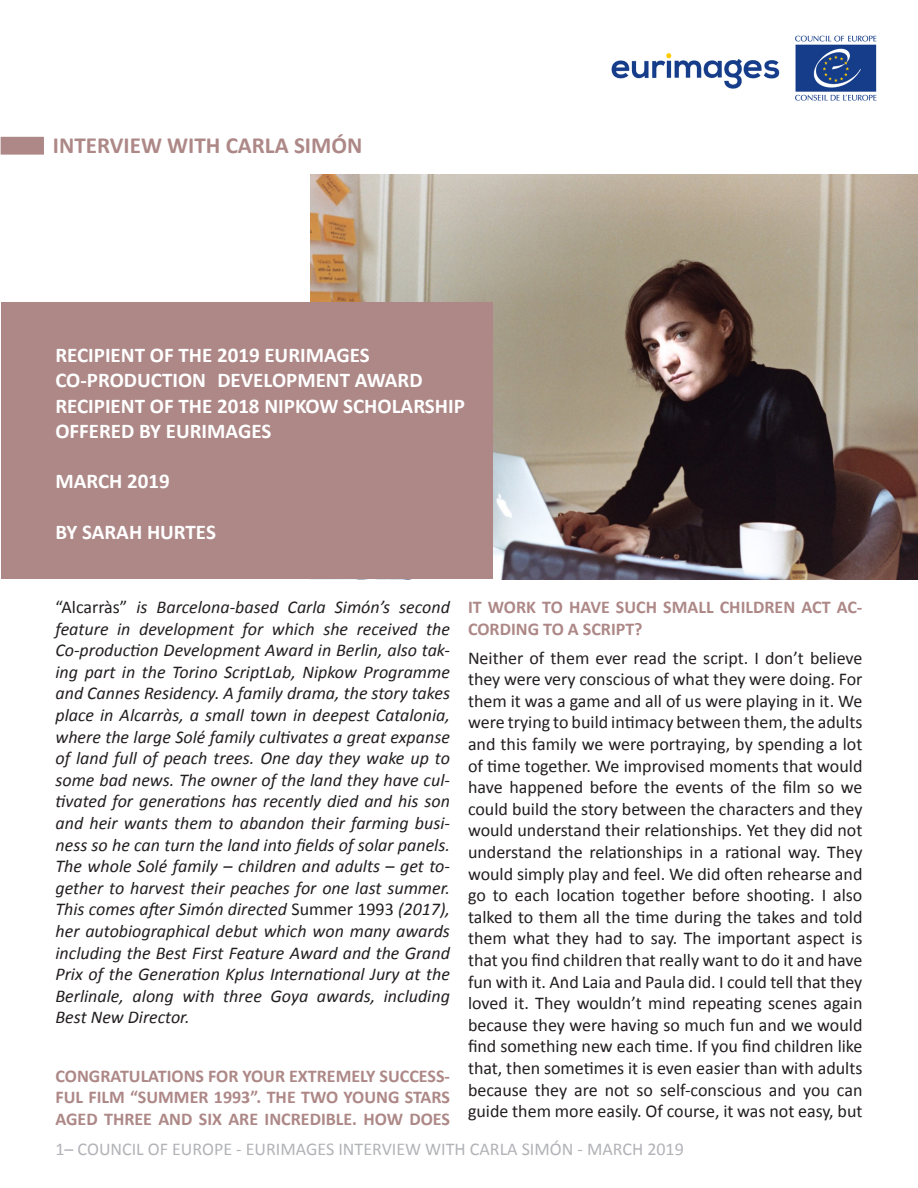
<style>
.page{position:relative;width:918px;height:1188px;background:#fff}
.page>*{position:absolute;margin:0;border:0;box-sizing:border-box;transform-origin:0 0}
.t1{font:700 23.1px "Calibri";color:#ad8887}
.t2{font:700 21px/25.2px "Calibri";color:#fff}
.t3{font:18px/21.6px "Calibri";color:#231f20;text-align:justify}
.t4{font:italic 18px/21.6px "Calibri";color:#231f20;text-align:justify}
.t5{font:700 18px/21.6px "Calibri";color:#ad8887;text-align:justify}
.t6{font:18px "Calibri";color:#b2b3b7}
.s1{font-style:normal}
</style>
<div class="page">
<div style="left:1px;top:138px;width:42px;height:16px;background:#ad8887"></div>
<div style="left:1px;top:137px;width:43px;height:18px;border:2px solid #ad8887"></div>
<img style="left:311px;top:175px;width:607px;height:404px">
<div style="left:1px;top:302px;width:492px;height:277px;background:#ad8887"></div>
<img style="left:611px;top:35px;width:266px;height:66px">
<p class="t1" style="left:53px;top:131px;width:311px">INTERVIEW WITH CARLA SIMÓN</p>
<p class="t2" style="left:55px;top:343px;width:369px">RECIPIENT OF THE 2019 EURIMAGES<br>CO-PRODUCTION DEVELOPMENT AWARD</p>
<p class="t2" style="left:55px;top:393px;width:411px">RECIPIENT OF THE 2018 NIPKOW SCHOLARSHIP<br>OFFERED BY EURIMAGES</p>
<p class="t2" style="left:55px;top:469px;width:116px">MARCH 2019</p>
<p class="t2" style="left:55px;top:519px;width:162px">BY SARAH HURTES</p>
<p class="t4" style="left:56px;top:595px;width:396px"><span class="s1">“Alcarràs”</span> is Barcelona-based Carla Simón’s second feature in development for which she received the Co-production Development Award in Berlin, also tak&shy;ing part in the Torino ScriptLab, Nipkow Programme and Cannes Residency. A family drama, the story takes place in Alcarràs, a small town in deepest Catalonia, where the large Solé family cultivates a great expanse of land full of peach trees. One day they wake up to some bad news. The owner of the land they have cul&shy;tivated for generations has recently died and his son and heir wants them to abandon their farming busi&shy;ness so he can turn the land into fields of solar panels.<br>The whole Solé family – children and adults – get to&shy;gether to harvest their peaches for one last summer.<br>This comes after Simón directed <span class="s1">Summer 1993</span> (2017), her autobiographical debut which won many awards including the Best First Feature Award and the Grand Prix of the Generation Kplus International Jury at the Berlinale, along with three Goya awards, including Best New Director.</p>
<p class="t5" style="left:56px;top:1065px;width:396px">CONGRATULATIONS FOR YOUR EXTREMELY SUCCESS-FUL FILM “SUMMER 1993”. THE TWO YOUNG STARS AGED THREE AND SIX ARE INCREDIBLE. HOW DOES</p>
<p class="t5" style="left:468px;top:596px;width:396px">IT WORK TO HAVE SUCH SMALL CHILDREN ACT AC-<br>CORDING TO A SCRIPT?</p>
<p class="t3" style="left:468px;top:647px;width:396px">Neither of them ever read the script. I don’t believe they were very conscious of what they were doing. For them it was a game and all of us were playing in it. We were trying to build intimacy between them, the adults and this family we were portraying, by spending a lot of time together. We improvised moments that would have happened before the events of the film so we could build the story between the characters and they would understand their relationships. Yet they did not understand the relationships in a rational way. They would simply play and feel. We did often rehearse and go to each location together before shooting. I also talked to them all the time during the takes and told them what they had to say. The important aspect is that you find children that really want to do it and have fun with it. And Laia and Paula did. I could tell that they loved it. They wouldn’t mind repeating scenes again because they were having so much fun and we would find something new each time. If you find children like that, then sometimes it is even easier than with adults because they are not so self-conscious and you can guide them more easily. Of course, it was not easy, but</p>
<p class="t6" style="left:56px;top:1137px;width:630px">1– COUNCIL OF EUROPE - EURIMAGES INTERVIEW WITH CARLA SIMÓN - MARCH 2019</p>
</div>
